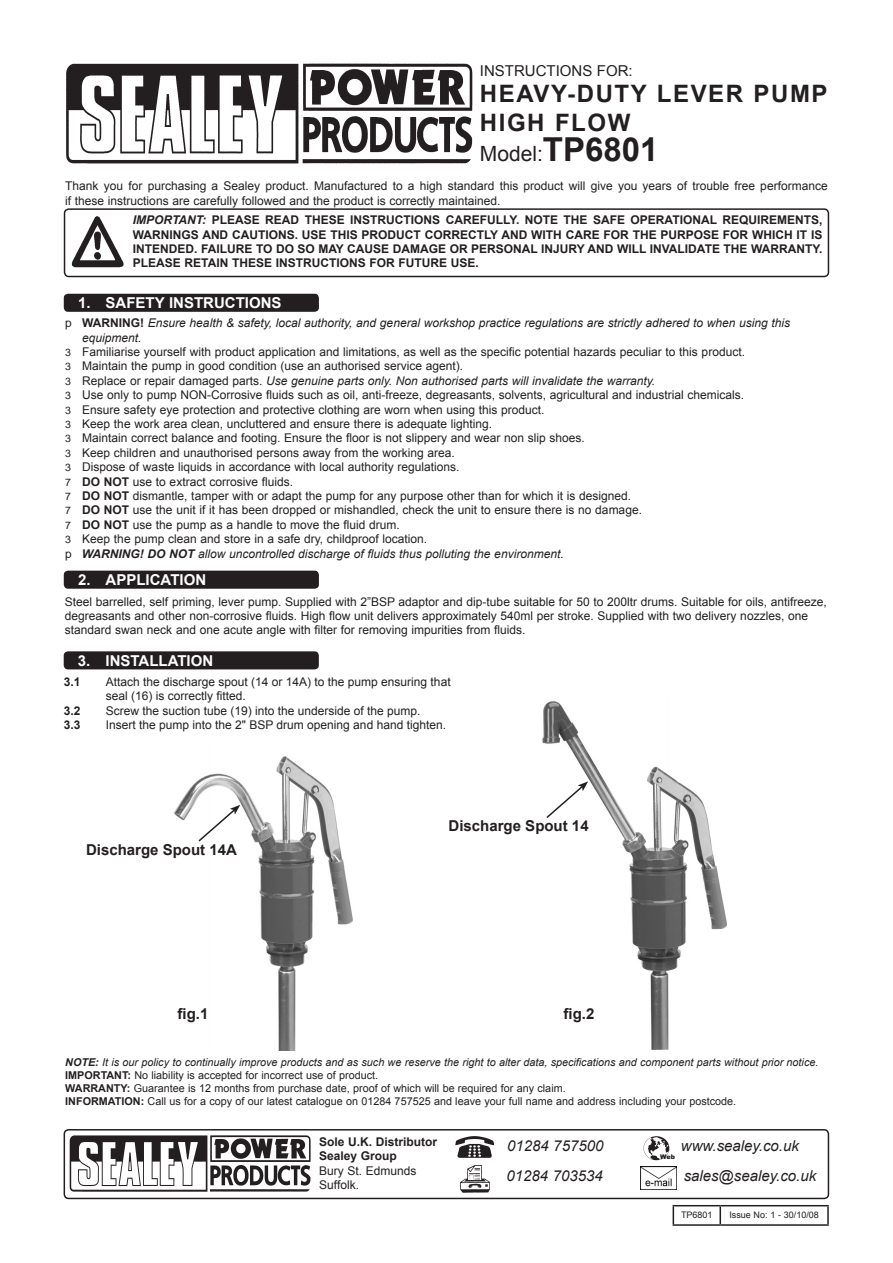
<style>
.page{position:relative;width:893px;height:1263px;background:#fff}
.page>*{position:absolute;margin:0;border:0;box-sizing:border-box;transform-origin:0 0}
.HEADER_TITLE{font:700 24px "Arial";letter-spacing:.065em;color:#231f20}
.HEADER_TITLE-2{font:21px "Arial";color:#231f20}
.t1{font:italic 15px "Arial";color:#231f20}
.Chapter_Header{font:700 15px "Arial";color:#fff}
.t2{font:700 15px "Arial";color:#231f20}
.t3{font:15px "Arial";color:#231f20}
.t4{font:12px/14.4px "Arial";color:#231f20}
.t5{font:700 12px/14.4px "Arial";color:#231f20;text-align:justify}
.t6{font:italic 12px/14.4px "Arial";color:#231f20}
.t7{font:italic 700 12px "Arial";color:#231f20}
.t8{font:10.8px "Arial";color:#231f20}
.t9{font:italic 10.8px "Arial";color:#231f20}
.t10{font:9px "Arial";color:#231f20}
.t11{font:900 6.45px "Arial";color:#231f20}
.s1{font-weight:700;font-size:33px}
.s2{font-style:normal}
.s3{font-weight:700;font-style:normal}
.s4{font-weight:700}
.s5{font-weight:400}
</style>
<div class="page">
<img style="left:66px;top:64px;width:407px;height:100px">
<div style="left:64px;top:294px;width:255px;height:18px;background:#231f20;border-radius:4px"></div>
<div style="left:64px;top:571px;width:255px;height:18px;background:#231f20;border-radius:4px"></div>
<div style="left:64px;top:651px;width:255px;height:18px;background:#231f20;border-radius:4px"></div>
<div style="left:64px;top:208px;width:765px;height:69px;border:2px solid #231f20;border-radius:4px"></div>
<img style="left:71px;top:216px;width:53px;height:52px">
<hr style="left:673px;top:1205px;width:47px;height:1px;background:#231f20">
<svg style="left:673px;top:1206px;width:1px;height:18px"></svg>
<hr style="left:720px;top:1205px;width:109px;height:1px;background:#231f20">
<svg style="left:719px;top:1206px;width:2px;height:18px"></svg>
<svg style="left:827px;top:1206px;width:2px;height:18px"></svg>
<hr style="left:673px;top:1224px;width:47px;height:2px;background:#231f20">
<hr style="left:720px;top:1224px;width:109px;height:2px;background:#231f20">
<img style="left:174px;top:756px;width:179px;height:294px">
<img style="left:542px;top:701px;width:185px;height:348px">
<svg style="left:197px;top:805px;width:43px;height:38px"></svg>
<svg style="left:545px;top:781px;width:43px;height:39px"></svg>
<div style="left:64px;top:1129px;width:765px;height:70px;border:2px solid #231f20;border-radius:4px"></div>
<img style="left:460px;top:1165px;width:30px;height:28px">
<img style="left:455px;top:1136px;width:38px;height:22px">
<img style="left:70px;top:1135px;width:241px;height:56px">
<img style="left:637px;top:1131px;width:37px;height:30px">
<img style="left:640px;top:1166px;width:37px;height:23px">
<p class="t3" style="left:480px;top:61px;width:46px">Instruc</p>
<p class="t3" style="left:547px;top:61px;width:62px">tions for</p>
<p class="t3" style="left:629px;top:61px;width:6px">:</p>
<p class="HEADER_TITLE" style="left:480px;top:78px;width:349px">heavy-duty lever pump</p>
<p class="HEADER_TITLE" style="left:480px;top:107px;width:130px">high flow</p>
<p class="HEADER_TITLE-2" style="left:480px;top:140px;width:180px">Model:<span class="s1">TP6801</span></p>
<p class="t4" style="left:65px;top:179px;width:764px">Thank you for purchasing a Sealey product. Manufactured to a high standard this product will give you years of trouble free performance</p>
<p class="t4" style="left:65px;top:193px;width:437px">if these instructions are carefully followed and the product is correctly maintained.</p>
<p class="t5" style="left:133px;top:213px;width:691px;text-indent:662px">NTS, WARNINGS AND CAUTIONS. USE THIS PRODUCT CORRECTLY AND WITH CARE FOR THE PU RPOSE FOR WHICH IT IS INTENDED. FAILU RE TO DO SO MAY CAUSE DAMAGE OR PE RSONAL INJURY AND WILL INVALIDATE THE WARRANTY.<br>PLE</p>
<p class="t7" style="left:133px;top:212px;width:88px">IMPORTANT: <span class="s2">PLE</span></p>
<p class="t5" style="left:235px;top:213px;width:246px">ASE READ THESE INSTRUCTIONS CAREFULLY</p>
<p class="t5" style="left:516px;top:213px;width:263px">. NOTE THE SAFE OPE RATIONAL REQUIREME</p>
<p class="t5" style="left:156px;top:256px;width:324px">ASE RETAIN THESE INSTRUCTIONS FOR FUTURE USE.</p>
<p class="Chapter_Header" style="left:78px;top:293px;width:205px">1. SAFETY INSTRUCTIONS</p>
<p class="t6" style="left:82px;top:316px;width:709px"><span class="s3">WARNING!</span> Ensure health &amp; safety, local authority, and general workshop practice regulations are strictly adhered to when using this equipment.</p>
<p class="t4" style="left:82px;top:345px;width:664px">Familiarise yourself with product application and limitations, as well as the specific potential hazards peculiar to this product.</p>
<p class="t4" style="left:82px;top:359px;width:382px">Maintain the pump in good condition (use an authorised service agent).</p>
<p class="t6" style="left:82px;top:373px;width:574px"><span class="s2">Replace or repair damaged parts.</span> Use genuine parts only. Non authorised parts will invalidate the warranty.</p>
<p class="t4" style="left:82px;top:388px;width:663px">Use only to pump NON-Corrosive fluids such as oil, anti-freeze, degreasants, solvents, agricultural and industrial chemicals.</p>
<p class="t4" style="left:82px;top:402px;width:464px">Ensure safety eye protection and protective clothing are worn when using this product.</p>
<p class="t4" style="left:82px;top:417px;width:411px">Keep the work area clean, uncluttered and ensure there is adequate lighting.</p>
<p class="t4" style="left:82px;top:431px;width:504px">Maintain correct balance and footing. Ensure the floor is not slippery and wear non slip shoes.</p>
<p class="t4" style="left:82px;top:445px;width:374px">Keep children and unauthorised persons away from the working area.</p>
<p class="t4" style="left:82px;top:460px;width:379px">Dispose of waste liquids in accordance with local authority regulations.</p>
<p class="t4" style="left:82px;top:474px;width:212px"><span class="s4">DO NOT</span> use to extract corrosive fluids.</p>
<p class="t4" style="left:82px;top:489px;width:550px"><span class="s4">DO NOT</span> dismantle, tamper with or adapt the pump for any purpose other than for which it is designed.</p>
<p class="t4" style="left:82px;top:503px;width:561px"><span class="s4">DO NOT</span> use the unit if it has been dropped or mishandled, check the unit to ensure there is no damage.</p>
<p class="t4" style="left:82px;top:517px;width:319px"><span class="s4">DO NOT</span> use the pump as a handle to move the fluid drum.</p>
<p class="t4" style="left:82px;top:532px;width:346px">Keep the pump clean and store in a safe dry, childproof location.</p>
<p class="t6" style="left:82px;top:546px;width:483px"><span class="s4">WARNING! DO NOT</span> allow uncontrolled discharge of fluids thus polluting the environment.</p>
<p class="Chapter_Header" style="left:78px;top:570px;width:49px">2. APPL</p>
<p class="Chapter_Header" style="left:146px;top:570px;width:62px">ICATION</p>
<p class="t4" style="left:65px;top:594px;width:763px">Steel barrelled, self priming, lever pump. Supplied with 2”BSP adaptor and dip-tube suitable for 50 to 200ltr drums. Suitable for oils, antifreeze, degreasants and other non-corrosive fluids. High flow unit delivers approximately 540ml per stroke. Supplied with two delivery nozzles, one standard swan neck and one acute angle with filter for removing impurities from fluids.</p>
<p class="Chapter_Header" style="left:78px;top:650px;width:24px">3. insta</p>
<p class="Chapter_Header" style="left:149px;top:650px;width:29px">llation</p>
<p class="t5" style="left:64px;top:675px;width:18px">3.1</p>
<p class="t4" style="left:106px;top:675px;width:346px">Attach the discharge spout (14 or 14A) to the pump ensuring that seal (16) is correctly fitted.</p>
<p class="t5" style="left:64px;top:704px;width:35px">3.2 <span class="s5">S</span></p>
<p class="t4" style="left:114px;top:703px;width:308px">crew the suction tube (19) into the underside of the pump.</p>
<p class="t5" style="left:64px;top:718px;width:18px">3.3</p>
<p class="t4" style="left:106px;top:718px;width:342px">Insert the pump into the 2" BSP drum opening and hand tighten.</p>
<p class="t2" style="left:86px;top:840px;width:152px">Discharge Spout 14A</p>
<p class="t2" style="left:178px;top:1003px;width:32px">fig.1</p>
<p class="t2" style="left:449px;top:816px;width:142px">Discharge Spout 14</p>
<p class="t2" style="left:564px;top:1004px;width:32px">fig.2</p>
<p class="t9" style="left:65px;top:1056px;width:755px"><span class="s4">NOTE:</span> It is our policy to continually improve products and as such we reserve the right to alter data, specifications and component parts without prior notice.</p>
<p class="t8" style="left:65px;top:1068px;width:314px"><span class="s4">IMPORTANT:</span> No liability is accepted for incorrect use of product.</p>
<p class="t8" style="left:65px;top:1081px;width:502px"><span class="s4">WARRANTY:</span> Guarantee is 12 months from purchase date, proof of which will be required for any claim.</p>
<p class="t8" style="left:65px;top:1094px;width:672px"><span class="s4">INFORMATION:</span> Call us for a copy of our latest catalogue on 01284 757525 and leave your full name and address including your postcode.</p>
<p class="t5" style="left:319px;top:1135px;width:120px">Sole U.K. Distributor</p>
<p class="t5" style="left:319px;top:1149px;width:79px">Sealey Group</p>
<p class="t4" style="left:319px;top:1163px;width:99px">Bury St. Edmunds</p>
<p class="t4" style="left:319px;top:1178px;width:41px">Suffolk.</p>
<p class="t1" style="left:507px;top:1136px;width:98px">01284 757500</p>
<p class="t1" style="left:506px;top:1166px;width:98px">01284 703534</p>
<p class="t1" style="left:681px;top:1136px;width:120px">www.sealey.co.uk</p>
<p class="t11" style="left:660px;top:1151px;width:16px">Web</p>
<p class="t1" style="left:684px;top:1166px;width:134px">sales@sealey.co.uk</p>
<p class="t10" style="left:681px;top:1209px;width:33px">TP6801</p>
<p class="t10" style="left:729px;top:1209px;width:91px">Issue No: 1 - 30/10/08</p>
</div>
